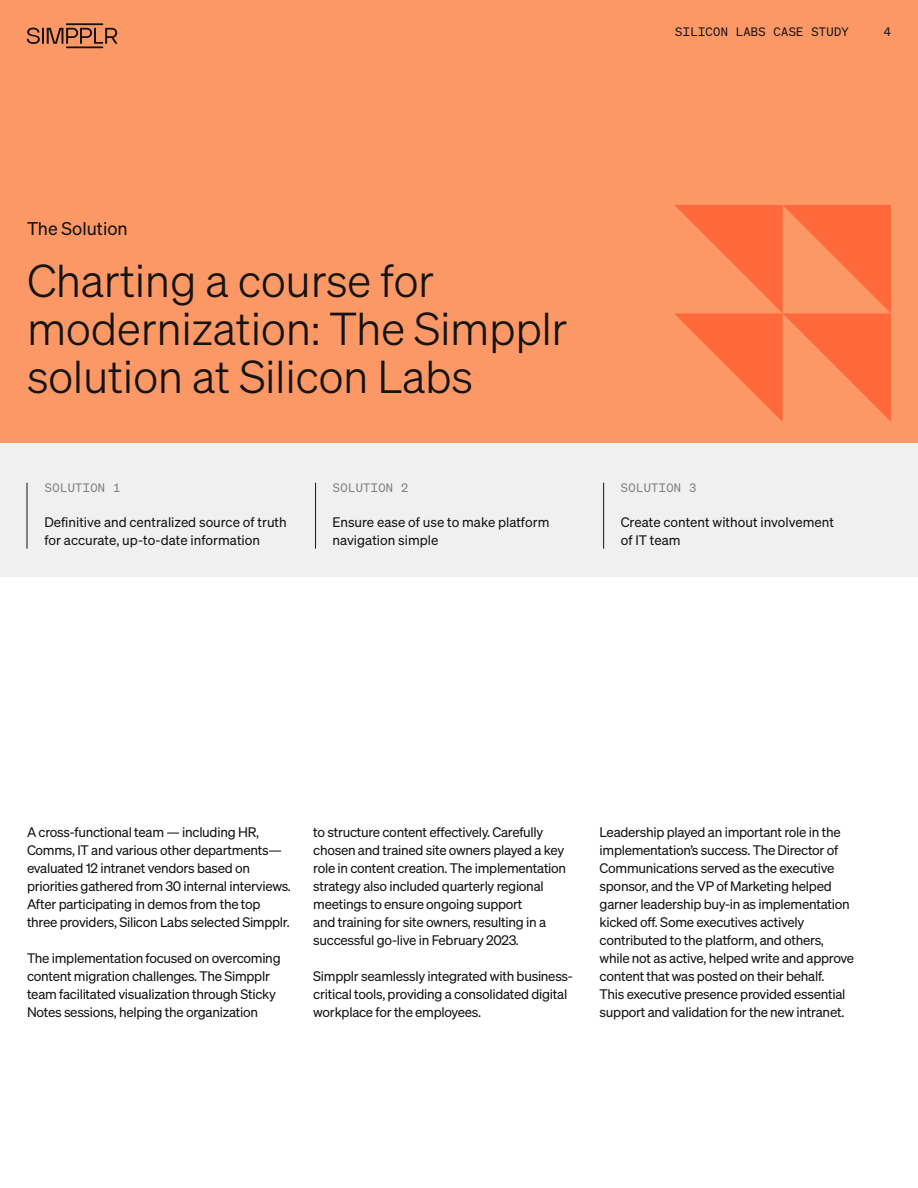
<style>
.page{position:relative;width:918px;height:1188px;background:#fff}
.page>*{position:absolute;margin:0;border:0;box-sizing:border-box;transform-origin:0 0}
.t1{font:45px/48px "Sohne Leicht";letter-spacing:-.01em;color:#141414}
.t2{font:18px "Sohne Buch";color:#141414}
.t3{font:13.5px/18px "Sohne Buch";letter-spacing:-.02em;color:#141414}
.t4{font:13.5px/18px "Sohne Buch";color:#141414}
.t5{font:12px "Sohne Mono Buch";letter-spacing:.03em;color:#808080}
.t6{font:12px "Sohne Mono Buch";letter-spacing:.03em;color:#141414}
</style>
<div class="page">
<div style="left:0;top:443px;width:918px;height:134px;background:#f0f0f0"></div>
<hr style="left:27px;top:483px;width:1px;height:66px;background:#141414">
<hr style="left:315px;top:483px;width:1px;height:66px;background:#141414">
<hr style="left:603px;top:483px;width:1px;height:66px;background:#141414">
<div style="left:0;top:0;width:918px;height:443px;background:#fb9866"></div>
<svg style="left:674px;top:205px;width:217px;height:217px"></svg>
<svg style="left:27px;top:28px;width:90px;height:16px"></svg>
<hr style="left:66px;top:23px;width:37px;height:2px;background:#141414">
<hr style="left:66px;top:46px;width:37px;height:2px;background:#141414">
<h2 class="t2" style="left:27px;top:218px;width:102px">The Solution</h2>
<h1 class="t1" style="left:27px;top:256px;width:542px">Charting a course for modernization: The Simpplr solution at Silicon Labs</h1>
<p class="t6" style="left:675px;top:25px;width:175px">SILICON LABS CASE STUDY</p>
<p class="t6" style="left:884px;top:25px;width:9px">4</p>
<p class="t5" style="left:45px;top:481px;width:77px">SOLUTION 1</p>
<p class="t5" style="left:333px;top:481px;width:77px">SOLUTION 2</p>
<p class="t5" style="left:621px;top:481px;width:77px">SOLUTION 3</p>
<p class="t4" style="left:44px;top:513px;width:244px">Definitive and centralized source of truth for accurate, up-to-date information</p>
<p class="t4" style="left:621px;top:513px;width:215px">Create content without involvement of IT team</p>
<p class="t4" style="left:333px;top:513px;width:218px">Ensure ease of use to make platform navigation simple</p>
<p class="t3" style="left:27px;top:823px;width:265px">A cross-functional team — including HR, Comms, IT and various other departments— evaluated 12 intranet vendors based on priorities gathered from 30 internal interviews.<br>After participating in demos from the top three providers, Silicon Labs selected Simpplr.</p>
<p class="t3" style="left:27px;top:949px;width:255px">The implementation focused on overcoming content migration challenges. The Simpplr team facilitated visualization through Sticky Notes sessions, helping the organization</p>
<p class="t3" style="left:313px;top:823px;width:254px">to structure content effectively. Carefully chosen and trained site owners played a key role in content creation. The implementation strategy also included quarterly regional meetings to ensure ongoing support<br>and training for site owners, resulting in a successful go-live in February 2023.</p>
<p class="t3" style="left:313px;top:967px;width:261px">Simpplr seamlessly integrated with business&shy;critical tools, providing a consolidated digital workplace for the employees.</p>
<p class="t3" style="left:600px;top:823px;width:256px">Leadership played an important role in the implementation’s success. The Director of Communications served as the executive sponsor, and the VP of Marketing helped garner leadership buy-in as implementation kicked off. Some executives actively contributed to the platform, and others, while not as active, helped write and approve content that was posted on their behalf.<br>This executive presence provided essential support and validation for the new intranet.</p>
</div>
